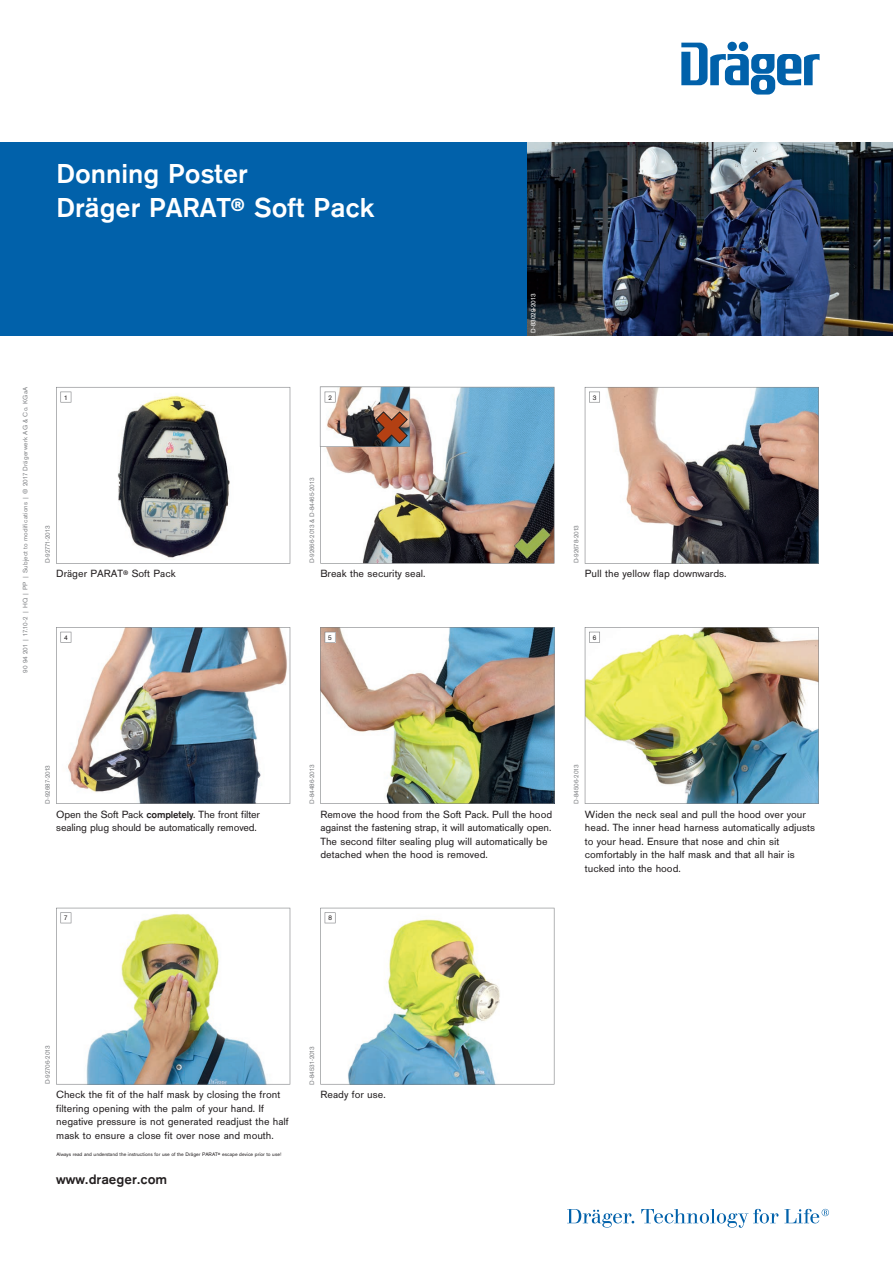
<style>
.page{position:relative;width:893px;height:1263px;background:#fff}
.page>*{position:absolute;margin:0;border:0;box-sizing:border-box;transform-origin:0 0}
.t1{font:700 28.5px/33.8px "Draeger San";color:#fff}
.t2{font:700 14.25px "Draeger San";color:#231f20}
.t3{font:10.88px/13.5px "Draeger San";color:#231f20}
.t4{font:6.9px "Draeger San";color:#231f20}
.t5{font:6.75px "Draeger San";color:#808285}
.t6{font:6.75px "Draeger San";letter-spacing:.025em;color:#808285}
.t7{font:6.75px "Draeger San";color:#fff}
.t8{font:5.25px "Draeger San";color:#231f20}
.s1{font-size:22.8px}
.s2{font-size:8.7px}
.s3{font-weight:700;font-size:10.35px}
.s4{font-size:4.2px}
</style>
<div class="page">
<div style="left:0;top:142px;width:529px;height:194px;background:#0161aa"></div>
<img style="left:527px;top:142px;width:366px;height:194px">
<svg style="left:56px;top:387px;width:234px;height:177px"></svg>
<svg style="left:585px;top:387px;width:234px;height:177px"></svg>
<img style="left:56px;top:627px;width:234px;height:177px">
<img style="left:320px;top:627px;width:234px;height:177px">
<img style="left:585px;top:627px;width:234px;height:177px">
<img style="left:56px;top:908px;width:234px;height:176px">
<img style="left:320px;top:908px;width:234px;height:176px">
<svg style="left:681px;top:43px;width:139px;height:52px"></svg>
<svg style="left:567px;top:1209px;width:67px;height:18px"></svg>
<svg style="left:641px;top:1209px;width:137px;height:19px"></svg>
<svg style="left:784px;top:1209px;width:45px;height:14px"></svg>
<img style="left:320px;top:386px;width:234px;height:178px">
<h1 class="t1" style="left:56px;top:157px;width:320px">Donning Poster<br>Dräger PARAT<span class="s1">®</span> Soft Pack</h1>
<p class="t6" style="left:21px;top:673px;width:287px;rotate:-90deg">90 94 201 | 17.10-2 | HQ | PP | Subject to modifications | © 2017 Drägerwerk AG &amp; Co. KGaA</p>
<p class="t4" style="left:65px;top:394px;width:4px">1</p>
<p class="t5" style="left:44px;top:563px;width:39px;rotate:-90deg">D-92771-2013</p>
<p class="t3" style="left:56px;top:567px;width:121px">Dräger PARAT<span class="s2">®</span> Soft Pack</p>
<p class="t4" style="left:64px;top:634px;width:5px">4</p>
<p class="t4" style="left:328px;top:394px;width:5px">2</p>
<p class="t5" style="left:308px;top:563px;width:87px;rotate:-90deg">D-92666-2013 &amp; D-84465-2013</p>
<p class="t3" style="left:320px;top:567px;width:107px">Break the security seal.</p>
<p class="t4" style="left:328px;top:634px;width:5px">5</p>
<p class="t7" style="left:530px;top:333px;width:40px;rotate:-90deg">D-83029-2013</p>
<p class="t4" style="left:593px;top:394px;width:5px">3</p>
<p class="t5" style="left:573px;top:563px;width:40px;rotate:-90deg">D-92678-2013</p>
<p class="t3" style="left:585px;top:567px;width:143px">Pull the yellow flap downwards.</p>
<p class="t4" style="left:593px;top:634px;width:5px">6</p>
<p class="t5" style="left:44px;top:803px;width:40px;rotate:-90deg">D-92687-2013</p>
<p class="t5" style="left:308px;top:803px;width:40px;rotate:-90deg">D-84486-2013</p>
<p class="t5" style="left:573px;top:803px;width:40px;rotate:-90deg">D-84506-2013</p>
<p class="t3" style="left:56px;top:807px;width:205px">Open the Soft Pack <span class="s3">completely</span>. The front filter sealing plug should be automatically removed.</p>
<p class="t3" style="left:320px;top:807px;width:233px">Remove the hood from the Soft Pack. Pull the hood against the fastening strap, it will automatically open.<br>The second filter sealing plug will automatically be detached when the hood is removed.</p>
<p class="t3" style="left:585px;top:807px;width:232px">Widen the neck seal and pull the hood over your head. The inner head harness automatically adjusts to your head. Ensure that nose and chin sit comfortably in the half mask and that all hair is tucked into the hood.</p>
<p class="t4" style="left:64px;top:914px;width:5px">7</p>
<p class="t4" style="left:328px;top:914px;width:5px">8</p>
<p class="t5" style="left:44px;top:1084px;width:40px;rotate:-90deg">D-92706-2013</p>
<p class="t3" style="left:56px;top:1088px;width:234px">Check the fit of the half mask by closing the front filtering opening with the palm of your hand. If negative pressure is not generated readjust the half mask to ensure a close fit over nose and mouth.</p>
<p class="t8" style="left:56px;top:1152px;width:227px">Always read and understand the instructions for use of the Dräger PARAT<span class="s4">®</span> escape device prior to use!</p>
<h2 class="t2" style="left:56px;top:1172px;width:113px">www.draeger.com</h2>
<p class="t5" style="left:308px;top:1084px;width:40px;rotate:-90deg">D-84531-2013</p>
<p class="t3" style="left:320px;top:1088px;width:67px">Ready for use.</p>
</div>
